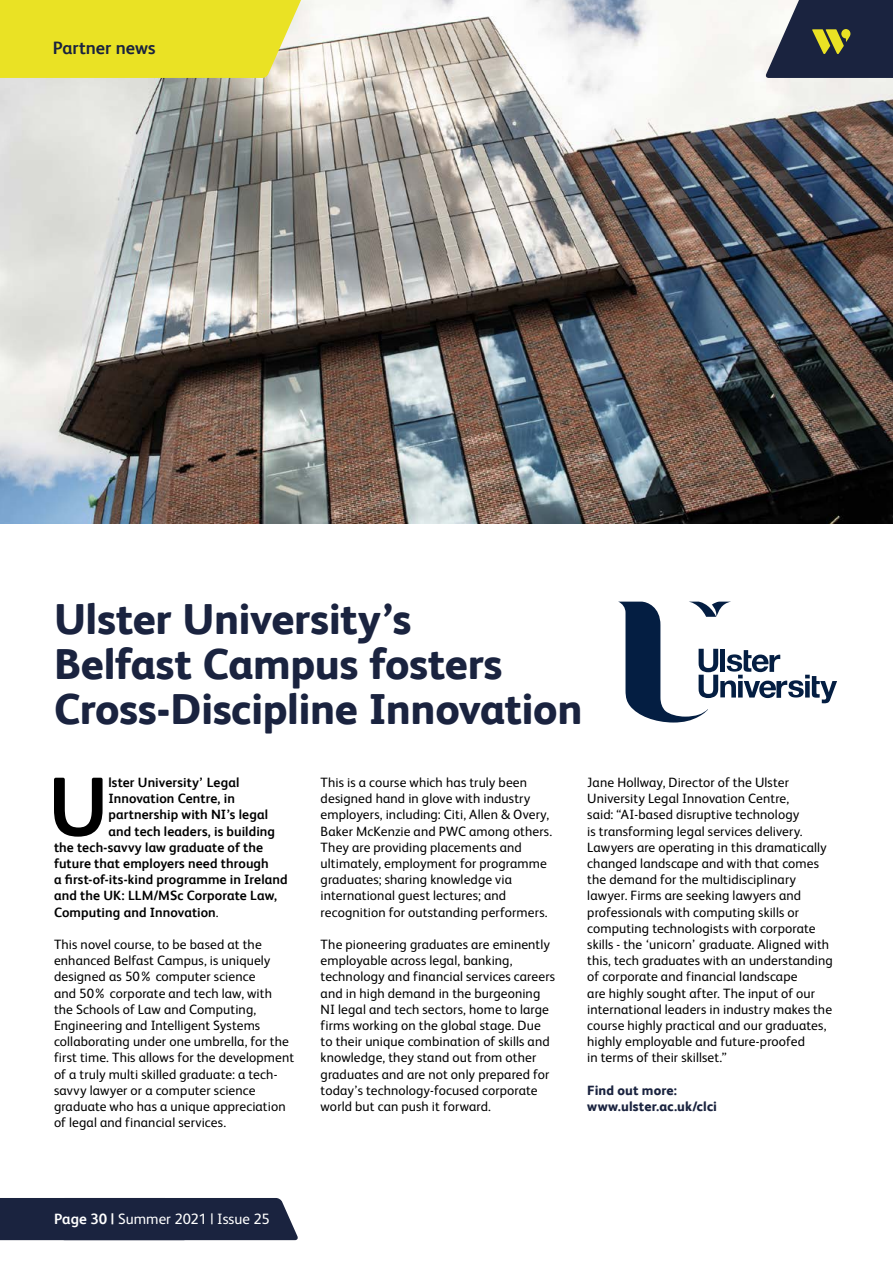
<style>
.page{position:relative;width:893px;height:1263px;background:#fff}
.page>*{position:absolute;margin:0;border:0;box-sizing:border-box;transform-origin:0 0}
.t1{font:700 83.7px "FS Albert";color:#000}
.t2{font:800 43.5px/45px "FS Albert";letter-spacing:-.01em;color:#1a233f}
.t3{font:700 18px "FS Albert";letter-spacing:-.005em;color:#1a233f}
.t4{font:15px "FS Albert";letter-spacing:.005em;color:#fff}
.t5{font:13.5px/16.2px "FS Albert";letter-spacing:.01em;color:#000}
.t6{font:700 13.5px "FS Albert";letter-spacing:.01em;color:#000}
.t7{font:800 13.5px/16.2px "FS Albert";letter-spacing:.01em;color:#1a233f}
.s1{font-weight:400}
.s2{font-weight:700}
</style>
<div class="page">
<img style="left:0;top:0;width:893px;height:523px">
<svg style="left:0;top:0;width:311px;height:78px;background:#eae234"></svg>
<svg style="left:765px;top:0;width:128px;height:78px;background:#434956"></svg>
<div style="left:0;top:1198px;width:298px;height:42px;background:#1a233f"></div>
<svg style="left:619px;top:602px;width:218px;height:120px"></svg>
<h3 class="t3" style="left:53px;top:37px;width:104px">Partner news</h3>
<h2 class="t2" style="left:54px;top:596px;width:530px">Ulster University’s<br>Belfast Campus fosters<br>Cross-Discipline Innovation</h2>
<h1 class="t1" style="left:48px;top:758px;width:62px">U</h1>
<p class="t6" style="left:108px;top:774px;width:133px">lster University’ Legal</p>
<p class="t6" style="left:108px;top:791px;width:128px">Innovation Centre, in</p>
<p class="t6" style="left:108px;top:807px;width:161px">partnership with NI’s legal</p>
<p class="t6" style="left:108px;top:823px;width:168px">and tech leaders, is building</p>
<p class="t6" style="left:54px;top:839px;width:211px">the tech-savvy law graduate of the</p>
<p class="t6" style="left:54px;top:855px;width:216px">future that employers need through</p>
<p class="t6" style="left:54px;top:872px;width:235px">a first-of-its-kind programme in Ireland</p>
<p class="t6" style="left:54px;top:888px;width:225px">and the UK: LLM/MSc Corporate Law,</p>
<p class="t6" style="left:54px;top:904px;width:166px">Computing and Innovation<span class="s1">.</span></p>
<p class="t5" style="left:54px;top:936px;width:242px">This novel course, to be based at the enhanced Belfast Campus, is uniquely designed as 50% computer science<br>and 50% corporate and tech law, with the Schools of Law and Computing, Engineering and Intelligent Systems collaborating under one umbrella, for the first time. This allows for the development of a truly multi skilled graduate: a tech&shy;savvy lawyer or a computer science graduate who has a unique appreciation of legal and financial services.</p>
<p class="t5" style="left:321px;top:774px;width:233px">This is a course which has truly been designed hand in glove with industry employers, including: Citi, Allen &amp; Overy, Baker McKenzie and PWC among others.<br>They are providing placements and ultimately, employment for programme graduates; sharing knowledge via international guest lectures; and recognition for outstanding performers.</p>
<p class="t5" style="left:321px;top:936px;width:236px">The pioneering graduates are eminently employable across legal, banking, technology and financial services careers and in high demand in the burgeoning NI legal and tech sectors, home to large firms working on the global stage. Due to their unique combination of skills and knowledge, they stand out from other graduates and are not only prepared for today’s technology-focused corporate world but can push it forward.</p>
<p class="t5" style="left:587px;top:774px;width:247px">Jane Hollway, Director of the Ulster University Legal Innovation Centre,<br>said: “AI-based disruptive technology<br>is transforming legal services delivery.<br>Lawyers are operating in this dramatically changed landscape and with that comes the demand for the multidisciplinary lawyer. Firms are seeking lawyers and professionals with computing skills or computing technologists with corporate skills - the ‘unicorn’ graduate. Aligned with this, tech graduates with an understanding of corporate and financial landscape<br>are highly sought after. The input of our international leaders in industry makes the course highly practical and our graduates, highly employable and future-proofed<br>in terms of their skillset.”</p>
<p class="t7" style="left:587px;top:1082px;width:131px">Find out more: www.ulster.ac.uk/clci</p>
<p class="t4" style="left:54px;top:1210px;width:217px"><span class="s2">Page 30 |</span> Summer 2021 | Issue 25</p>
</div>
